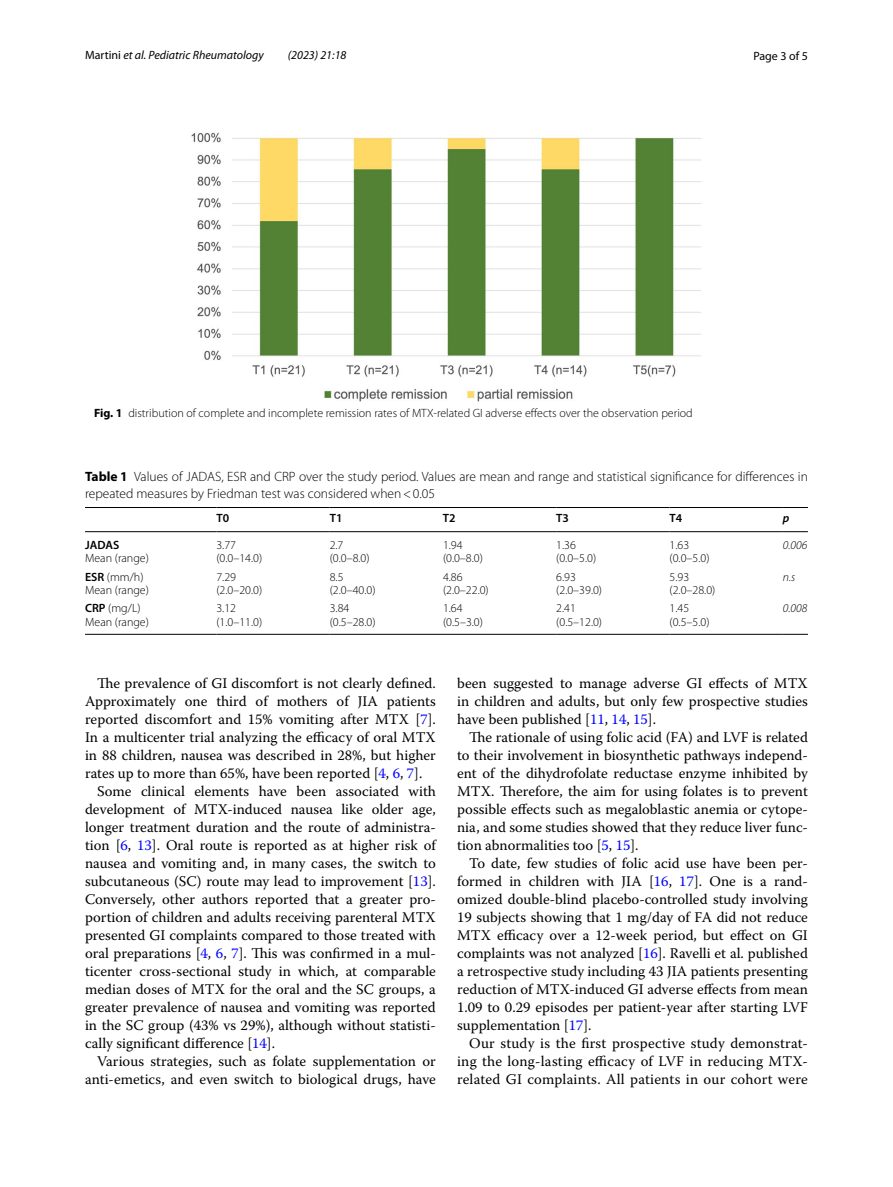
<style>
.page{position:relative;width:893px;height:1187px;background:#fff}
.page>*{position:absolute;margin:0;border:0;box-sizing:border-box;transform-origin:0 0}
.t1{font:14.7px/18px "Warnock Pro";color:#000;text-align:justify}
.t2{font:300 13.5px/16.5px "Myriad Pro";color:#000}
.t3{font:300 12px/13.5px "Myriad Pro";color:#000}
.t4{font:italic 12px "Myriad Pro";color:#000}
.t5{font:600 12px "Myriad Pro";color:#000}
.t6{font:italic 300 12px "Myriad Pro";color:#000}
.t7{font:12px "Myriad Pro";color:#000}
.t8{font:italic 600 12px "Myriad Pro";color:#000}
.s1{font-style:normal}
.s2{font-weight:700}
.s3{font-weight:600}
.s4{color:#00f}
</style>
<div class="page">
<img style="left:191px;top:133px;width:510px;height:268px">
<hr style="left:85px;top:507px;width:131px;height:1px;background:#000">
<hr style="left:85px;top:531px;width:131px;height:1px;background:#000">
<hr style="left:216px;top:507px;width:114px;height:1px;background:#000">
<hr style="left:216px;top:531px;width:114px;height:1px;background:#000">
<hr style="left:330px;top:507px;width:113px;height:1px;background:#000">
<hr style="left:330px;top:531px;width:113px;height:1px;background:#000">
<hr style="left:443px;top:507px;width:113px;height:1px;background:#000">
<hr style="left:443px;top:531px;width:113px;height:1px;background:#000">
<hr style="left:556px;top:507px;width:113px;height:1px;background:#000">
<hr style="left:556px;top:531px;width:113px;height:1px;background:#000">
<hr style="left:669px;top:507px;width:114px;height:1px;background:#000">
<hr style="left:669px;top:531px;width:114px;height:1px;background:#000">
<svg style="left:783px;top:507px;width:25px;height:1px"></svg>
<svg style="left:783px;top:531px;width:25px;height:1px"></svg>
<hr style="left:85px;top:634px;width:131px;height:1px;background:#000">
<hr style="left:216px;top:634px;width:114px;height:1px;background:#000">
<hr style="left:330px;top:634px;width:113px;height:1px;background:#000">
<hr style="left:443px;top:634px;width:113px;height:1px;background:#000">
<hr style="left:556px;top:634px;width:113px;height:1px;background:#000">
<hr style="left:669px;top:634px;width:114px;height:1px;background:#000">
<svg style="left:783px;top:634px;width:25px;height:1px"></svg>
<p class="t4" style="left:85px;top:48px;width:180px"><span class="s1">Martini</span> et al. Pediatric Rheumatology</p>
<p class="t4" style="left:288px;top:48px;width:60px">(2023) 21:18</p>
<p class="t7" style="left:753px;top:48px;width:56px">Page 3 of 5</p>
<p class="t3" style="left:94px;top:406px;width:600px"><span class="s2">Fig. 1</span> distribution of complete and incomplete remission rates of MTX-related GI adverse effects over the observation period</p>
<p class="t2" style="left:85px;top:468px;width:724px"><span class="s2">Table 1</span> Values of JADAS, ESR and CRP over the study period. Values are mean and range and statistical significance for differences in repeated measures by Friedman test was considered when&lt;0.05</p>
<p class="t5" style="left:216px;top:510px;width:14px">T0</p>
<p class="t5" style="left:330px;top:510px;width:14px">T1</p>
<p class="t5" style="left:443px;top:510px;width:14px">T2</p>
<p class="t5" style="left:556px;top:510px;width:14px">T3</p>
<p class="t5" style="left:670px;top:510px;width:14px">T4</p>
<p class="t8" style="left:783px;top:510px;width:8px">p</p>
<p class="t5" style="left:85px;top:537px;width:36px">JADAS</p>
<p class="t3" style="left:85px;top:551px;width:65px">Mean (range)</p>
<p class="t3" style="left:216px;top:538px;width:47px">3.77 (0.0–14.0)</p>
<p class="t3" style="left:330px;top:538px;width:41px">2.7 (0.0–8.0)</p>
<p class="t3" style="left:443px;top:538px;width:41px">1.94 (0.0–8.0)</p>
<p class="t3" style="left:556px;top:538px;width:41px">1.36 (0.0–5.0)</p>
<p class="t3" style="left:670px;top:538px;width:41px">1.63 (0.0–5.0)</p>
<p class="t6" style="left:783px;top:538px;width:26px">0.006</p>
<p class="t3" style="left:85px;top:570px;width:65px"><span class="s3">ESR</span> (mm/h)<br>Mean (range)</p>
<p class="t3" style="left:216px;top:570px;width:47px">7.29 (2.0–20.0)</p>
<p class="t3" style="left:330px;top:570px;width:47px">8.5 (2.0–40.0)</p>
<p class="t3" style="left:443px;top:570px;width:47px">4.86 (2.0–22.0)</p>
<p class="t3" style="left:556px;top:570px;width:47px">6.93 (2.0–39.0)</p>
<p class="t3" style="left:670px;top:570px;width:47px">5.93 (2.0–28.0)</p>
<p class="t6" style="left:783px;top:570px;width:14px">n.s</p>
<p class="t3" style="left:85px;top:601px;width:65px"><span class="s3">CRP</span> (mg/L)<br>Mean (range)</p>
<p class="t3" style="left:216px;top:601px;width:47px">3.12 (1.0–11.0)</p>
<p class="t3" style="left:330px;top:601px;width:47px">3.84 (0.5–28.0)</p>
<p class="t3" style="left:443px;top:601px;width:41px">1.64 (0.5–3.0)</p>
<p class="t3" style="left:556px;top:601px;width:47px">2.41 (0.5–12.0)</p>
<p class="t3" style="left:670px;top:601px;width:41px">1.45 (0.5–5.0)</p>
<p class="t6" style="left:783px;top:602px;width:26px">0.008</p>
<p class="t1" style="left:97px;top:674px;width:340px">The prevalence of GI discomfort is not clearly defined.</p>
<p class="t1" style="left:85px;top:692px;width:352px">Approximately one third of mothers of JIA patients</p>
<p class="t1" style="left:85px;top:710px;width:352px">reported discomfort and 15% vomiting after MTX [<span class="s4">7</span>].</p>
<p class="t1" style="left:85px;top:728px;width:352px">In a multicenter trial analyzing the efficacy of oral MTX</p>
<p class="t1" style="left:85px;top:745px;width:352px">in 88 children, nausea was described in 28%, but higher</p>
<p class="t1" style="left:85px;top:763px;width:339px">rates up to more than 65%, have been reported [<span class="s4">4</span>, <span class="s4">6</span>, <span class="s4">7</span>].</p>
<p class="t1" style="left:97px;top:781px;width:340px">Some clinical elements have been associated with</p>
<p class="t1" style="left:85px;top:799px;width:352px">development of MTX-induced nausea like older age,</p>
<p class="t1" style="left:85px;top:817px;width:352px">longer treatment duration and the route of administra-</p>
<p class="t1" style="left:85px;top:836px;width:352px">tion [<span class="s4">6</span>, <span class="s4">13</span>]. Oral route is reported as at higher risk of</p>
<p class="t1" style="left:85px;top:854px;width:352px">nausea and vomiting and, in many cases, the switch to</p>
<p class="t1" style="left:85px;top:872px;width:352px">subcutaneous (SC) route may lead to improvement [<span class="s4">13</span>].</p>
<p class="t1" style="left:85px;top:890px;width:352px">Conversely, other authors reported that a greater pro-</p>
<p class="t1" style="left:85px;top:908px;width:352px">portion of children and adults receiving parenteral MTX</p>
<p class="t1" style="left:85px;top:926px;width:352px">presented GI complaints compared to those treated with</p>
<p class="t1" style="left:85px;top:944px;width:352px">oral preparations [<span class="s4">4</span>, <span class="s4">6</span>, <span class="s4">7</span>]. This was confirmed in a mul-</p>
<p class="t1" style="left:85px;top:962px;width:352px">ticenter cross-sectional study in which, at comparable</p>
<p class="t1" style="left:85px;top:980px;width:352px">median doses of MTX for the oral and the SC groups, a</p>
<p class="t1" style="left:85px;top:998px;width:352px">greater prevalence of nausea and vomiting was reported</p>
<p class="t1" style="left:85px;top:1016px;width:352px">in the SC group (43% vs 29%), although without statisti-</p>
<p class="t1" style="left:85px;top:1034px;width:192px">cally significant difference [<span class="s4">14</span>].</p>
<p class="t1" style="left:97px;top:1052px;width:340px">Various strategies, such as folate supplementation or</p>
<p class="t1" style="left:85px;top:1070px;width:352px">anti-emetics, and even switch to biological drugs, have</p>
<p class="t1" style="left:457px;top:674px;width:352px">been suggested to manage adverse GI effects of MTX in children and adults, but only few prospective studies have been published [<span class="s4">11</span>, <span class="s4">14</span>, <span class="s4">15</span>].</p>
<p class="t1" style="left:457px;top:727px;width:352px;text-indent:12px">The rationale of using folic acid (FA) and LVF is related to their involvement in biosynthetic pathways independ&shy;ent of the dihydrofolate reductase enzyme inhibited by MTX. Therefore, the aim for using folates is to prevent possible effects such as megaloblastic anemia or cytope&shy;nia, and some studies showed that they reduce liver func&shy;tion abnormalities too [<span class="s4">5</span>, <span class="s4">15</span>].</p>
<p class="t1" style="left:457px;top:854px;width:352px;text-indent:12px">To date, few studies of folic acid use have been per&shy;formed in children with JIA [<span class="s4">16</span>, <span class="s4">17</span>]. One is a rand&shy;omized double-blind placebo-controlled study involving 19 subjects showing that 1 mg/day of FA did not reduce MTX efficacy over a 12-week period, but effect on GI complaints was not analyzed [<span class="s4">16</span>]. Ravelli et al. published a retrospective study including 43 JIA patients presenting reduction of MTX-induced GI adverse effects from mean 1.09 to 0.29 episodes per patient-year after starting LVF supplementation [<span class="s4">17</span>].</p>
<p class="t1" style="left:457px;top:1033px;width:352px;text-indent:12px">Our study is the first prospective study demonstrat&shy;ing the long-lasting efficacy of LVF in reducing MTX&shy;related GI complaints. All patients in our cohort were</p>
</div>
